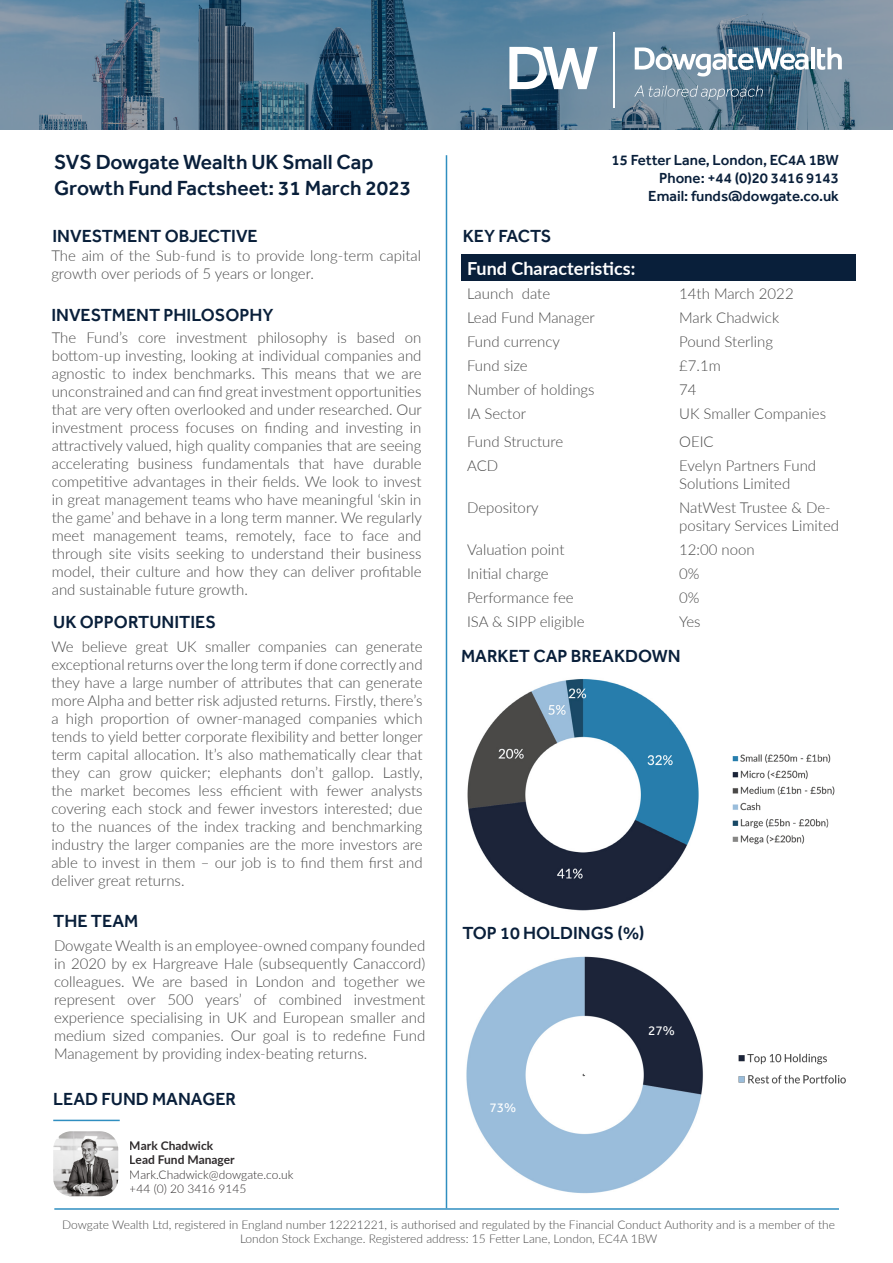
<style>
.page{position:relative;width:893px;height:1263px;background:#fff}
.page>*{position:absolute;margin:0;border:0;box-sizing:border-box;transform-origin:0 0}
._10_17_Reg_Left{font:500 21px "Effra";color:#091f3a}
.t1{font:500 18px "Effra";color:#091f3a}
.t2{font:700 18px "Lato";color:#fff}
.Standard_text{font:300 15px/18px "Lato";color:#4a4a4a}
._10_17_Reg_Left-2{font:500 15px "Effra";color:#091f3a}
._86_gray_Effra{font:13.5px "Effra";color:#fff}
.t3{font:300 12px/14.4px "Lato";color:#4a4a4a;text-align:center}
.t4{font:300 12px/14.4px "Lato";color:#231f20}
.t5{font:700 12px/14.4px "Lato";color:#231f20}
</style>
<div class="page">
<hr style="left:54px;top:1208px;width:785px;height:2px;background:#2f8ec0">
<hr style="left:446px;top:155px;width:1px;height:1053px;background:#2f8ec0">
<div style="left:461px;top:254px;width:394px;height:27px;background:#091f3a"></div>
<img style="left:53px;top:1131px;width:65px;height:65px">
<hr style="left:53px;top:1120px;width:67px;height:1px;background:#2f8ec0">
<img style="left:467px;top:679px;width:232px;height:232px">
<img style="left:466px;top:956px;width:237px;height:238px">
<img style="left:738px;top:1053px;width:108px;height:31px">
<svg style="left:0;top:0;width:893px;height:130px;background:#55768e"></svg>
<hr style="left:613px;top:32px;width:2px;height:75px;background:#fff">
<hr style="left:811px;top:47px;width:4px;height:22px;background:#fff">
<svg style="left:817px;top:47px;width:25px;height:23px"></svg>
<svg style="left:635px;top:47px;width:173px;height:29px"></svg>
<svg style="left:509px;top:47px;width:89px;height:42px"></svg>
<svg style="left:634px;top:85px;width:129px;height:15px;background:#738d9f"></svg>
<img style="left:732px;top:754px;width:103px;height:91px">
<p class="_10_17_Reg_Left" style="left:54px;top:150px;width:321px">SVS Dowgate Wealth UK Small Cap</p>
<p class="_10_17_Reg_Left" style="left:54px;top:175px;width:359px">Growth Fund Factsheet: 31 March 2023</p>
<p class="t1" style="left:52px;top:225px;width:207px">INVESTMENT OBJECTIVE</p>
<p class="Standard_text" style="left:51px;top:246px;width:371px">The aim of the Sub-fund is to provide long-term capital growth over periods of 5 years or longer.</p>
<p class="t1" style="left:51px;top:304px;width:224px">INVESTMENT PHILOSOPHY</p>
<p class="Standard_text" style="left:52px;top:328px;width:372px;text-align:justify">The Fund’s core investment philosophy is based on bottom-up investing, looking at individual companies and agnostic to index benchmarks. This means that we are unconstrained and can find great investment opportunities that are very often overlooked and under researched. Our investment process focuses on finding and investing in attractively valued, high quality companies that are seeing accelerating business fundamentals that have durable competitive advantages in their fields. We look to invest in great management teams who have meaningful ‘skin in the game’ and behave in a long term manner. We regularly meet management teams, remotely, face to face and through site visits seeking to understand their business model, their culture and how they can deliver profitable and sustainable future growth.</p>
<p class="t1" style="left:53px;top:612px;width:164px">UK OPPORTUNITIES</p>
<p class="Standard_text" style="left:51px;top:637px;width:373px;text-align:justify">We believe great UK smaller companies can generate exceptional returns over the long term if done correctly and they have a large number of attributes that can generate more Alpha and better risk adjusted returns. Firstly, there’s a high proportion of owner-managed companies which tends to yield better corporate flexibility and better longer term capital allocation. It’s also mathematically clear that they can grow quicker; elephants don’t gallop. Lastly, the market becomes less efficient with fewer analysts covering each stock and fewer investors interested; due to the nuances of the index tracking and benchmarking industry the larger companies are the more investors are able to invest in them – our job is to find them first and deliver great returns.</p>
<p class="t1" style="left:53px;top:910px;width:87px">THE TEAM</p>
<p class="Standard_text" style="left:54px;top:936px;width:373px;text-align:justify">Dowgate Wealth is an employee-owned company founded in 2020 by ex Hargreave Hale (subsequently Canaccord) colleagues. We are based in London and together we represent over 500 years’ of combined investment experience specialising in UK and European smaller and medium sized companies. Our goal is to redefine Fund Management by providing index-beating returns.</p>
<p class="t1" style="left:53px;top:1088px;width:184px">LEAD FUND MANAGER</p>
<p class="t5" style="left:130px;top:1138px;width:107px">Mark Chadwick<br>Lead Fund Manager</p>
<p class="t4" style="left:130px;top:1167px;width:165px">Mark.Chadwick@dowgate.co.uk +44 (0) 20 3416 9145</p>
<p class="t1" style="left:463px;top:225px;width:90px">KEY FACTS</p>
<p class="_10_17_Reg_Left-2" style="left:612px;top:151px;width:229px">15 Fetter Lane, London, EC4A 1BW</p>
<p class="_10_17_Reg_Left-2" style="left:659px;top:169px;width:181px">Phone: +44 (0)20 3416 9143</p>
<p class="_10_17_Reg_Left-2" style="left:648px;top:187px;width:192px">Email: funds@dowgate.co.uk</p>
<p class="t2" style="left:467px;top:255px;width:170px">Fund Characteristics:</p>
<p class="Standard_text" style="left:467px;top:284px;width:85px">Launch date</p>
<p class="Standard_text" style="left:679px;top:284px;width:116px">14th March 2022</p>
<p class="Standard_text" style="left:467px;top:308px;width:129px">Lead Fund Manager</p>
<p class="Standard_text" style="left:679px;top:308px;width:102px">Mark Chadwick</p>
<p class="Standard_text" style="left:467px;top:332px;width:94px">Fund currency</p>
<p class="Standard_text" style="left:679px;top:332px;width:95px">Pound Sterling</p>
<p class="Standard_text" style="left:467px;top:356px;width:62px">Fund size</p>
<p class="Standard_text" style="left:679px;top:356px;width:43px">£7.1m</p>
<p class="Standard_text" style="left:467px;top:380px;width:129px">Number of holdings</p>
<p class="Standard_text" style="left:679px;top:380px;width:19px">74</p>
<p class="Standard_text" style="left:467px;top:404px;width:60px">IA Sector</p>
<p class="Standard_text" style="left:679px;top:404px;width:148px">UK Smaller Companies</p>
<p class="Standard_text" style="left:467px;top:432px;width:98px">Fund Structure</p>
<p class="Standard_text" style="left:679px;top:432px;width:36px">OEIC</p>
<p class="Standard_text" style="left:467px;top:456px;width:33px">ACD</p>
<p class="Standard_text" style="left:679px;top:456px;width:139px">Evelyn Partners Fund<br>Solutions Limited</p>
<p class="Standard_text" style="left:467px;top:498px;width:73px">Depository</p>
<p class="Standard_text" style="left:679px;top:498px;width:161px">NatWest Trustee &amp; De&shy;positary Services Limited</p>
<p class="Standard_text" style="left:467px;top:540px;width:99px">Valuation point</p>
<p class="Standard_text" style="left:679px;top:540px;width:77px">12:00 noon</p>
<p class="Standard_text" style="left:467px;top:564px;width:83px">Initial charge</p>
<p class="Standard_text" style="left:679px;top:564px;width:22px">0%</p>
<p class="Standard_text" style="left:467px;top:588px;width:108px">Performance fee</p>
<p class="Standard_text" style="left:679px;top:588px;width:22px">0%</p>
<p class="Standard_text" style="left:467px;top:612px;width:119px">ISA &amp; SIPP eligible</p>
<p class="Standard_text" style="left:679px;top:612px;width:23px">Yes</p>
<p class="t1" style="left:461px;top:645px;width:221px">MARKET CAP BREAKDOWN</p>
<p class="t1" style="left:463px;top:922px;width:184px">TOP 10 HOLDINGS (%)</p>
<p class="_86_gray_Effra" style="left:489px;top:1099px;width:28px">73%</p>
<p class="_86_gray_Effra" style="left:648px;top:1023px;width:28px">27%</p>
<p class="t3" style="left:62px;top:1217px;width:774px">Dowgate Wealth Ltd, registered in England number 12221221, is authorised and regulated by the Financial Conduct Authority and is a member of the<br>London Stock Exchange. Registered address: 15 Fetter Lane, London, EC4A 1BW</p>
</div>
